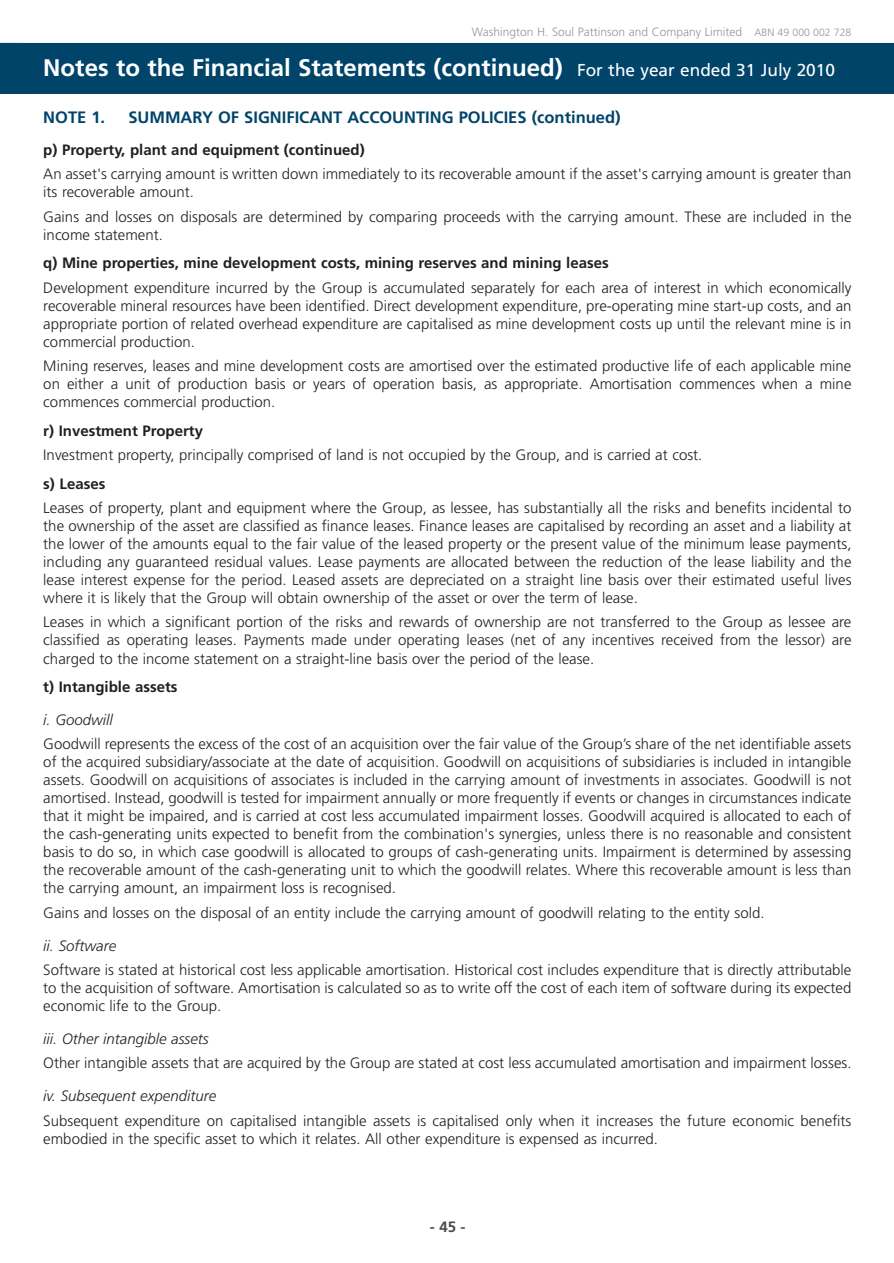
<style>
.page{position:relative;width:894px;height:1263px;background:#fff}
.page>*{position:absolute;margin:0;border:0;box-sizing:border-box;transform-origin:0 0}
.t1{font:700 24px "Frutiger";color:#fff}
.t2{font:700 16.5px "Frutiger";color:#00446a}
.t3{font:300 15px/18px "Frutiger";color:#231f20;text-align:justify}
.t4{font:700 15px "Frutiger";color:#231f20}
.t5{font:italic 300 15px "Frutiger";color:#231f20}
.t6{font:700 15px "Frutiger";color:#4b4c4d}
.t7{font:300 12px "Frutiger";color:#939598}
.s1{font-size:10.5px}
.s2{font-weight:400;font-size:17.25px}
</style>
<div class="page">
<div style="left:38px;top:43px;width:856px;height:51px;background:#00446a"></div>
<div style="left:0;top:43px;width:38px;height:51px;background:#00446a"></div>
<p class="t7" style="left:472px;top:27px;width:381px">Washington H. Soul Pattinson and Company Limited <span class="s1">ABN 49 000 002 728</span></p>
<h1 class="t1" style="left:43px;top:58px;width:793px">Notes to the Financial Statements (continued) <span class="s2">For the year ended 31 July 2010</span></h1>
<p class="t2" style="left:43px;top:111px;width:63px">NOTE 1.</p>
<p class="t2" style="left:128px;top:111px;width:494px">SUMMARY OF SIGNIFICANT ACCOUNTING POLICIES (continued)</p>
<p class="t4" style="left:43px;top:144px;width:323px">p) Property, plant and equipment (continued)</p>
<p class="t3" style="left:43px;top:166px;width:809px">An asset's carrying amount is written down immediately to its recoverable amount if the asset's carrying amount is greater than its recoverable amount.</p>
<p class="t3" style="left:43px;top:208px;width:809px">Gains and losses on disposals are determined by comparing proceeds with the carrying amount. These are included in the income statement.</p>
<p class="t4" style="left:43px;top:257px;width:567px">q) Mine properties, mine development costs, mining reserves and mining leases</p>
<p class="t3" style="left:43px;top:279px;width:809px">Development expenditure incurred by the Group is accumulated separately for each area of interest in which economically recoverable mineral resources have been identified. Direct development expenditure, pre-operating mine start-up costs, and an appropriate portion of related overhead expenditure are capitalised as mine development costs up until the relevant mine is in commercial production.</p>
<p class="t3" style="left:43px;top:358px;width:809px">Mining reserves, leases and mine development costs are amortised over the estimated productive life of each applicable mine on either a unit of production basis or years of operation basis, as appropriate. Amortisation commences when a mine commences commercial production.</p>
<p class="t4" style="left:43px;top:424px;width:161px">r) Investment Property</p>
<p class="t3" style="left:43px;top:447px;width:660px">Investment property, principally comprised of land is not occupied by the Group, and is carried at cost.</p>
<p class="t4" style="left:43px;top:477px;width:64px">s) Leases</p>
<p class="t3" style="left:43px;top:500px;width:809px">Leases of property, plant and equipment where the Group, as lessee, has substantially all the risks and benefits incidental to the ownership of the asset are classified as finance leases. Finance leases are capitalised by recording an asset and a liability at the lower of the amounts equal to the fair value of the leased property or the present value of the minimum lease payments, including any guaranteed residual values. Lease payments are allocated between the reduction of the lease liability and the lease interest expense for the period. Leased assets are depreciated on a straight line basis over their estimated useful lives where it is likely that the Group will obtain ownership of the asset or over the term of lease.</p>
<p class="t3" style="left:43px;top:614px;width:809px">Leases in which a significant portion of the risks and rewards of ownership are not transferred to the Group as lessee are classified as operating leases. Payments made under operating leases (net of any incentives received from the lessor) are charged to the income statement on a straight-line basis over the period of the lease.</p>
<p class="t4" style="left:43px;top:681px;width:136px">t) Intangible assets</p>
<p class="t5" style="left:43px;top:714px;width:71px">i. Goodwill</p>
<p class="t3" style="left:43px;top:736px;width:809px">Goodwill represents the excess of the cost of an acquisition over the fair value of the Group’s share of the net identifiable assets of the acquired subsidiary/associate at the date of acquisition. Goodwill on acquisitions of subsidiaries is included in intangible assets. Goodwill on acquisitions of associates is included in the carrying amount of investments in associates. Goodwill is not amortised. Instead, goodwill is tested for impairment annually or more frequently if events or changes in circumstances indicate that it might be impaired, and is carried at cost less accumulated impairment losses. Goodwill acquired is allocated to each of the cash-generating units expected to benefit from the combination's synergies, unless there is no reasonable and consistent basis to do so, in which case goodwill is allocated to groups of cash-generating units. Impairment is determined by assessing the recoverable amount of the cash-generating unit to which the goodwill relates. Where this recoverable amount is less than the carrying amount, an impairment loss is recognised.</p>
<p class="t3" style="left:43px;top:905px;width:722px">Gains and losses on the disposal of an entity include the carrying amount of goodwill relating to the entity sold.</p>
<p class="t5" style="left:43px;top:939px;width:74px">ii. Software</p>
<p class="t3" style="left:43px;top:962px;width:809px">Software is stated at historical cost less applicable amortisation. Historical cost includes expenditure that is directly attributable to the acquisition of software. Amortisation is calculated so as to write off the cost of each item of software during its expected economic life to the Group.</p>
<p class="t5" style="left:43px;top:1032px;width:167px">iii. Other intangible assets</p>
<p class="t3" style="left:43px;top:1055px;width:809px">Other intangible assets that are acquired by the Group are stated at cost less accumulated amortisation and impairment losses.</p>
<p class="t5" style="left:43px;top:1090px;width:174px">iv. Subsequent expenditure</p>
<p class="t3" style="left:43px;top:1112px;width:809px">Subsequent expenditure on capitalised intangible assets is capitalised only when it increases the future economic benefits embodied in the specific asset to which it relates. All other expenditure is expensed as incurred.</p>
<p class="t6" style="left:430px;top:1221px;width:37px">- 45 -</p>
</div>
